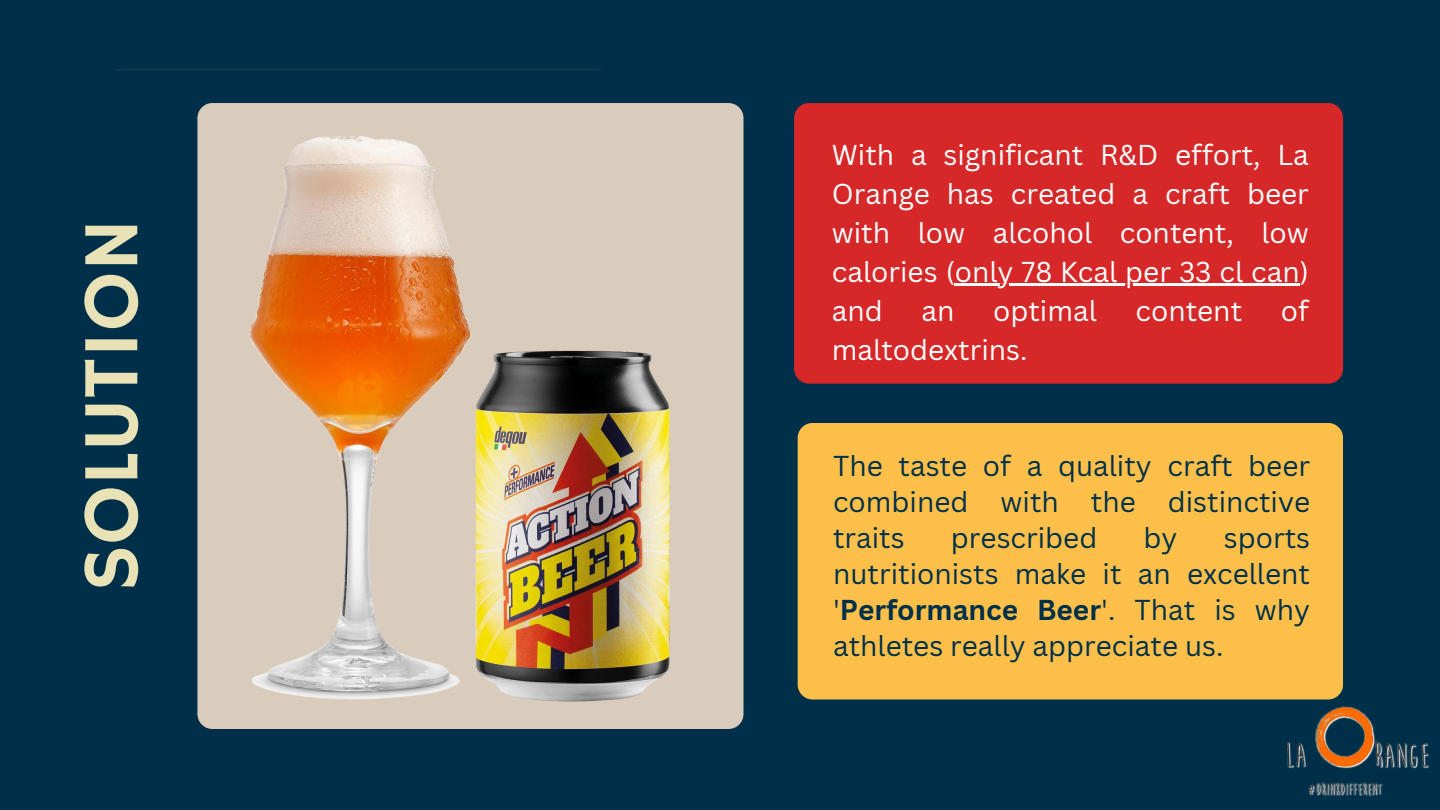
<style>
.page{position:relative;width:1440px;height:810px;background:#003049}
.page>*{position:absolute;margin:0;border:0;box-sizing:border-box;transform-origin:0 0}
.t1{font:80px "Hammersmith One";color:#eae2b7}
.t2{font:28px/36px "Canva Sans";color:#003049;text-align:justify}
.t3{font:28px/39px "Canva Sans";color:#fff;text-align:justify}
.s1{font-weight:700}
</style>
<div class="page">
<div style="left:197px;top:103px;width:547px;height:625px;background:#d9ccbc;border-radius:15px"></div>
<img style="left:415px;top:351px;width:321px;height:378px">
<img style="left:197px;top:103px;width:405px;height:597px">
<div style="left:794px;top:103px;width:549px;height:281px;background:#d62828"></div>
<hr style="left:955px;top:284px;width:345px;height:2px;background:#fff">
<div style="left:798px;top:423px;width:545px;height:276px;background:#fcbf49;border-radius:15px"></div>
<img style="left:1285px;top:686px;width:144px;height:110px">
<h1 class="t1" style="left:65px;top:592px;width:375px;rotate:-90deg">SOLUTION</h1>
<p class="t3" style="left:832px;top:135px;width:479px">With a significant R&amp;D effort, La Orange has created a craft beer with low alcohol content, low calories (only 78 Kcal per 33 cl can) and</p>
<p class="t3" style="left:921px;top:291px;width:34px">an</p>
<p class="t3" style="left:993px;top:291px;width:105px">optimal</p>
<p class="t3" style="left:1136px;top:291px;width:108px">content</p>
<p class="t3" style="left:1281px;top:291px;width:30px">of</p>
<p class="t3" style="left:832px;top:330px;width:197px">maltodextrins.</p>
<p class="t2" style="left:833px;top:447px;width:479px">The taste of a quality craft beer combined with the distinctive traits</p>
<p class="t2" style="left:951px;top:519px;width:148px">prescribed</p>
<p class="t2" style="left:1144px;top:519px;width:35px">by</p>
<p class="t2" style="left:833px;top:519px;width:479px;text-indent:391px">sports nutritionists make it an excellent '<span class="s1">Performance Beer</span>'. That is why athletes really appreciate us.</p>
</div>
